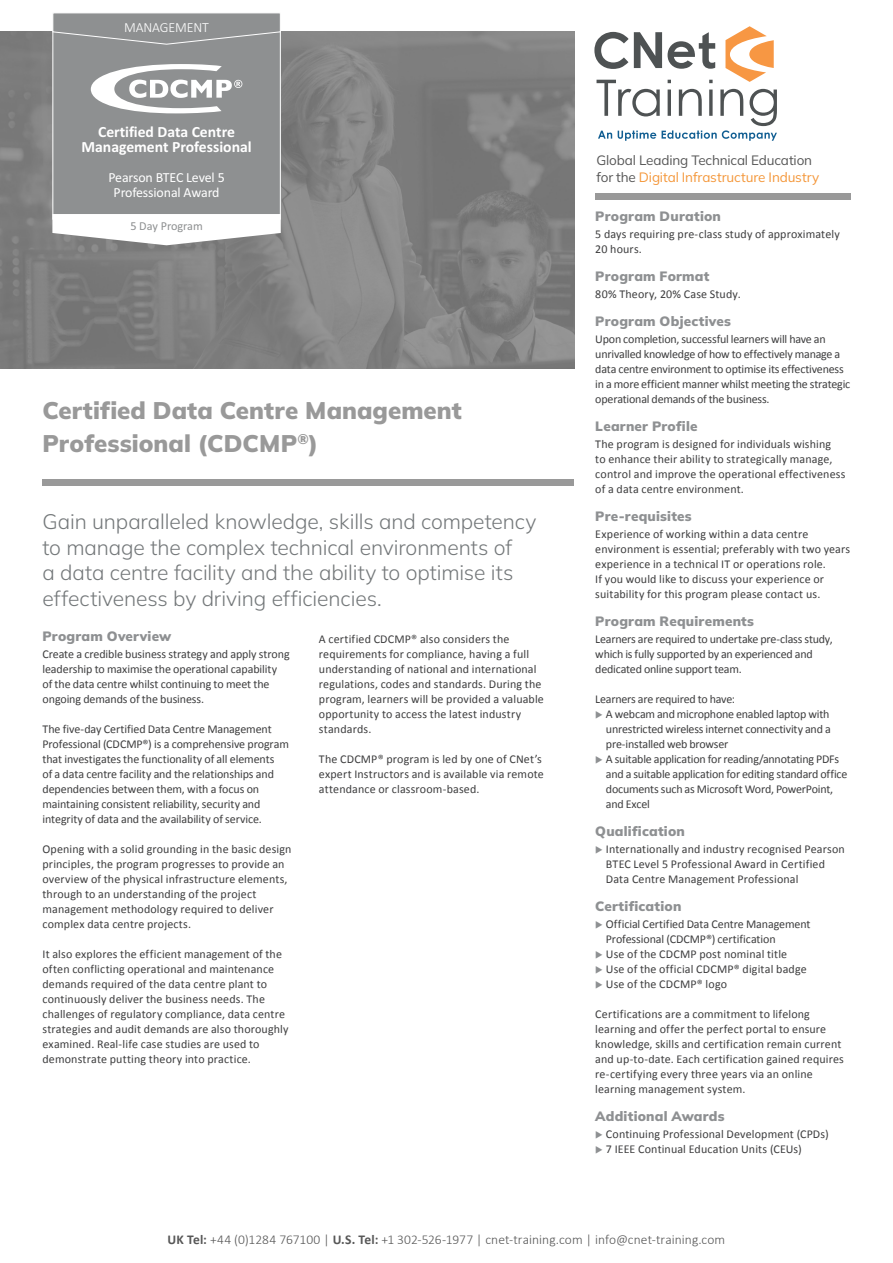
<style>
.page{position:relative;width:893px;height:1263px;background:#fff}
.page>*{position:absolute;margin:0;border:0;box-sizing:border-box;transform-origin:0 0}
.CNet_Light_header{font:900 24px/33px "Mulish";letter-spacing:.005em;color:#999}
.CNet_Light_header-2{font:300 21px/25.5px "Mulish";letter-spacing:-.005em;color:#74787a}
.t1{font:700 15.75px/15.8px "Calibri";color:#fff;text-align:center}
.t2{font:13.95px/15.8px "Calibri";letter-spacing:-.01em;color:#fff;text-align:center}
.t3{font:300 13.95px "Calibri";letter-spacing:-.01em;color:#fff}
.CNet_Blue_Sub_Head{font:900 13.5px "Mulish";letter-spacing:.015em;color:#8e9092}
.t4{font:300 13.5px "Calibri";letter-spacing:.005em;color:#575757}
.CNet_Light_header-3{font:13.5px "Mulish";letter-spacing:-.01em;color:#f4973a}
.CNet_Light_header-4{font:13.5px "Mulish";letter-spacing:-.01em;color:#575757}
.t5{font:12.15px "Calibri";color:#8e9091}
.CNet_Body_Copy{font:12px/15px "Calibri";letter-spacing:.01em;color:#3e3e3f}
.CNet_Body_Copy-2{font:12px/15px "Calibri";letter-spacing:-.01em;color:#3e3e3f}
.CNet_Body_Copy-3{font:12px/15px "Calibri";letter-spacing:-.02em;color:#3e3e3f}
.s1{color:#575757}
.s2{color:#8e9092}
.s3{font-weight:700}
</style>
<div class="page">
<div style="left:595px;top:193px;width:255px;height:6px;background:#999"></div>
<div style="left:43px;top:479px;width:531px;height:6px;background:#999"></div>
<img style="left:0;top:32px;width:574px;height:337px">
<div style="left:53px;top:13px;width:227px;height:206px;background:#8e9091"></div>
<svg style="left:52px;top:13px;width:229px;height:32px"></svg>
<svg style="left:52px;top:214px;width:229px;height:31px"></svg>
<svg style="left:91px;top:64px;width:151px;height:49px"></svg>
<svg style="left:594px;top:26px;width:183px;height:115px"></svg>
<p class="t3" style="left:124px;top:19px;width:86px">MANAGEMENT</p>
<p class="t1" style="left:82px;top:123px;width:172px">Certified Data Centre<br>Management Professional</p>
<p class="t2" style="left:108px;top:169px;width:118px">Pearson BTEC Level 5<br>Professional Award</p>
<p class="t5" style="left:130px;top:217px;width:74px">5 Day Program</p>
<p class="CNet_Light_header" style="left:43px;top:393px;width:421px">Certified Data Centre Management<br>Professional (CDCMP<sup>®</sup>)</p>
<p class="CNet_Light_header-2" style="left:43px;top:508px;width:495px">Gain unparalleled knowledge, skills and competency to manage the complex technical environments of<br>a data centre facility and the ability to optimise its effectiveness by driving efficiencies.</p>
<p class="CNet_Body_Copy" style="left:319px;top:631px;width:227px">A certified CDCMP® also considers the requirements for compliance, having a full understanding of national and international regulations, codes and standards. During the program, learners will be provided a valuable opportunity to access the latest industry standards.</p>
<p class="CNet_Body_Copy" style="left:319px;top:751px;width:226px">The CDCMP® program is led by one of CNet’s expert Instructors and is available via remote attendance or classroom-based.</p>
<p class="CNet_Blue_Sub_Head" style="left:43px;top:627px;width:130px">Program Overview</p>
<p class="CNet_Body_Copy-2" style="left:43px;top:646px;width:249px">Create a credible business strategy and apply strong leadership to maximise the operational capability of the data centre whilst continuing to meet the ongoing demands of the business.</p>
<p class="CNet_Body_Copy-2" style="left:43px;top:721px;width:248px">The five-day Certified Data Centre Management Professional (CDCMP®) is a comprehensive program that investigates the functionality of all elements<br>of a data centre facility and the relationships and dependencies between them, with a focus on maintaining consistent reliability, security and integrity of data and the availability of service.</p>
<p class="CNet_Body_Copy" style="left:43px;top:841px;width:250px">Opening with a solid grounding in the basic design principles, the program progresses to provide an overview of the physical infrastructure elements, through to an understanding of the project management methodology required to deliver complex data centre projects.</p>
<p class="CNet_Body_Copy" style="left:43px;top:946px;width:248px">It also explores the efficient management of the often conflicting operational and maintenance demands required of the data centre plant to continuously deliver the business needs. The challenges of regulatory compliance, data centre strategies and audit demands are also thoroughly examined. Real-life case studies are used to demonstrate putting theory into practice.</p>
<p class="CNet_Light_header-4" style="left:596px;top:151px;width:217px">Global Leading Technical Education</p>
<p class="CNet_Light_header-3" style="left:596px;top:168px;width:224px"><span class="s1">for the</span> Digital Infrastructure Industry</p>
<p class="CNet_Blue_Sub_Head" style="left:595px;top:207px;width:127px">Program Duration</p>
<p class="CNet_Body_Copy" style="left:595px;top:226px;width:246px">5 days requiring pre-class study of approximately<br>20 hours.</p>
<p class="CNet_Blue_Sub_Head" style="left:595px;top:267px;width:116px">Program Format</p>
<p class="CNet_Body_Copy" style="left:595px;top:286px;width:147px">80% Theory, 20% Case Study.</p>
<p class="CNet_Blue_Sub_Head" style="left:595px;top:312px;width:137px">Program Objectives</p>
<p class="CNet_Body_Copy-3" style="left:595px;top:331px;width:256px">Upon completion, successful learners will have an unrivalled knowledge of how to effectively manage a data centre environment to optimise its effectiveness in a more efficient manner whilst meeting the strategic operational demands of the business.</p>
<p class="CNet_Blue_Sub_Head" style="left:595px;top:417px;width:104px">Learner Profile</p>
<p class="CNet_Body_Copy" style="left:595px;top:436px;width:252px">The program is designed for individuals wishing<br>to enhance their ability to strategically manage, control and improve the operational effectiveness of a data centre environment.</p>
<p class="CNet_Blue_Sub_Head" style="left:595px;top:507px;width:98px">Pre-requisites</p>
<p class="CNet_Body_Copy" style="left:595px;top:526px;width:256px">Experience of working within a data centre environment is essential; preferably with two years experience in a technical IT or operations role.<br>If you would like to discuss your experience or suitability for this program please contact us.</p>
<p class="CNet_Blue_Sub_Head" style="left:595px;top:612px;width:160px">Program Requirements</p>
<p class="CNet_Body_Copy-3" style="left:595px;top:631px;width:239px">Learners are required to undertake pre-class study, which is fully supported by an experienced and dedicated online support team.</p>
<p class="CNet_Body_Copy-3" style="left:595px;top:691px;width:141px">Learners are required to have:</p>
<p class="CNet_Body_Copy" style="left:606px;top:706px;width:226px;text-align:justify;text-indent:-11px"><span class="s2">◆</span> A webcam and microphone enabled laptop with unrestricted wireless internet connectivity and a pre-installed web browser</p>
<p class="CNet_Body_Copy-3" style="left:606px;top:751px;width:243px;text-indent:-11px"><span class="s2">◆</span> A suitable application for reading/annotating PDFs and a suitable application for editing standard office documents such as Microsoft Word, PowerPoint, and Excel</p>
<p class="CNet_Blue_Sub_Head" style="left:595px;top:822px;width:91px">Qualification</p>
<p class="CNet_Body_Copy" style="left:606px;top:841px;width:240px;text-indent:-11px"><span class="s2">◆</span> Internationally and industry recognised Pearson<br>BTEC Level 5 Professional Award in Certified<br>Data Centre Management Professional</p>
<p class="CNet_Blue_Sub_Head" style="left:595px;top:897px;width:88px">Certification</p>
<p class="CNet_Body_Copy-2" style="left:606px;top:916px;width:206px;text-indent:-11px"><span class="s2">◆</span> Official Certified Data Centre Management<br>Professional (CDCMP®) certification</p>
<p class="CNet_Body_Copy" style="left:595px;top:946px;width:193px"><span class="s2">◆</span> Use of the CDCMP post nominal title</p>
<p class="CNet_Body_Copy" style="left:595px;top:961px;width:213px"><span class="s2">◆</span> Use of the official CDCMP® digital badge</p>
<p class="CNet_Body_Copy" style="left:595px;top:976px;width:133px"><span class="s2">◆</span> Use of the CDCMP® logo</p>
<p class="CNet_Body_Copy" style="left:595px;top:1006px;width:250px">Certifications are a commitment to lifelong learning and offer the perfect portal to ensure knowledge, skills and certification remain current and up-to-date. Each certification gained requires re-certifying every three years via an online learning management system.</p>
<p class="CNet_Blue_Sub_Head" style="left:595px;top:1107px;width:131px">Additional Awards</p>
<p class="CNet_Body_Copy" style="left:595px;top:1126px;width:235px"><span class="s2">◆</span> Continuing Professional Development (CPDs)</p>
<p class="CNet_Body_Copy" style="left:595px;top:1141px;width:208px"><span class="s2">◆</span> 7 IEEE Continual Education Units (CEUs)</p>
<p class="t4" style="left:168px;top:1231px;width:559px"><span class="s3">UK Tel:</span> +44 (0)1284 767100 | <span class="s3">U.S. Tel:</span> +1 302-526-1977 | cnet-training.com | info@cnet-training.com</p>
</div>
